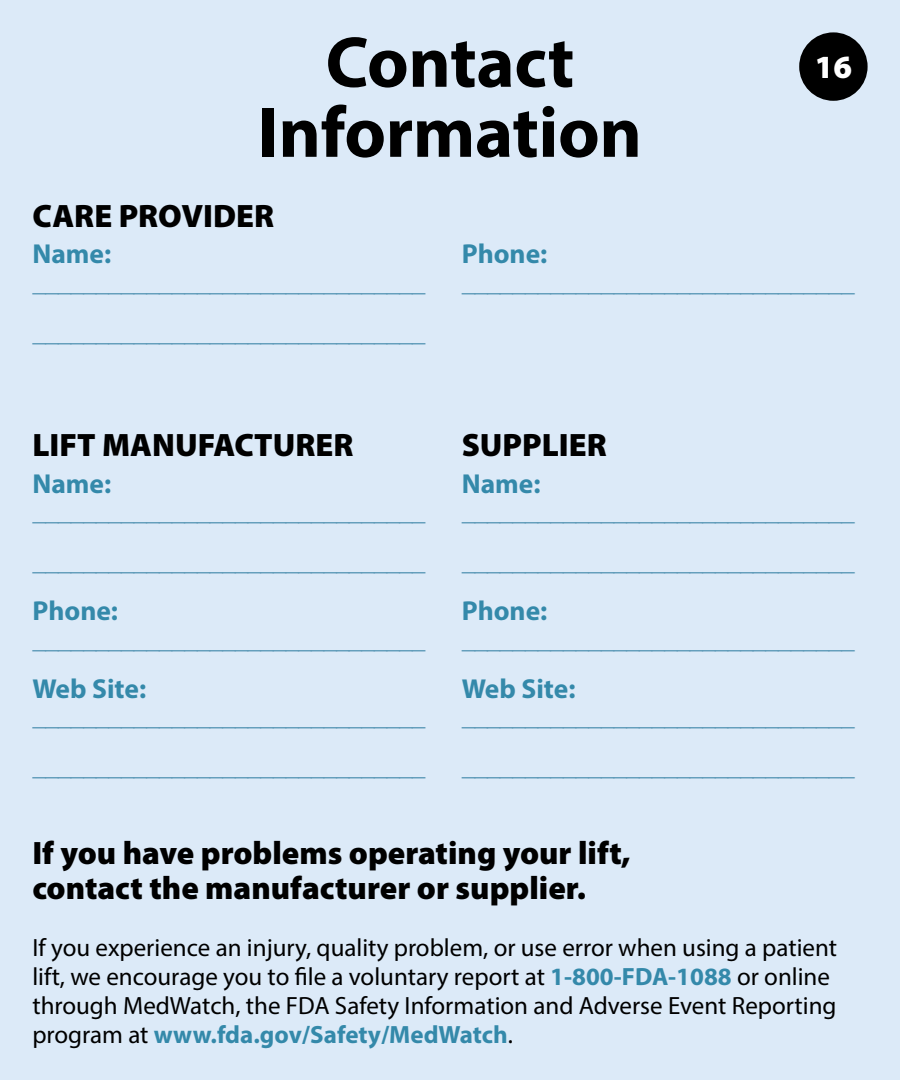
<style>
.page{position:relative;width:900px;height:1080px;background:#dceaf8}
.page>*{position:absolute;margin:0;border:0;box-sizing:border-box;transform-origin:0 0}
.t1{font:700 72.5px/70px "Myriad Pro";letter-spacing:-.005em;color:#000;text-align:center}
.t2{font:900 32.5px/35px "Myriad Pro";color:#000}
.t3{font:900 32.5px "Myriad Pro";color:#fff}
.t4{font:900 27.5px/50px "Myriad Pro";color:#5e9ab8}
.t5{font:700 27.5px "Myriad Pro";color:#3489aa}
.t6{font:25px/28.8px "Myriad Pro";color:#000}
.s1{font-weight:700;color:#3489aa}
</style>
<div class="page">
<div style="left:799px;top:32px;width:69px;height:69px;background:#000;border-radius:50%"></div>
<h1 class="t1" style="left:258px;top:25px;width:385px">Contact<br>Information</h1>
<p class="t3" style="left:815px;top:48px;width:39px">16</p>
<p class="t2" style="left:32px;top:199px;width:243px">CARE PROVIDER</p>
<p class="t5" style="left:32px;top:236px;width:80px">Name:</p>
<p class="t4" style="left:32px;top:257px;width:395px">_______________________________ _______________________________</p>
<p class="t2" style="left:32px;top:428px;width:323px">LIFT MANUFACTURER</p>
<p class="t5" style="left:32px;top:466px;width:80px">Name:</p>
<p class="t4" style="left:32px;top:486px;width:395px">_______________________________ _______________________________</p>
<p class="t5" style="left:32px;top:593px;width:87px">Phone:</p>
<p class="t4" style="left:32px;top:614px;width:395px">_______________________________</p>
<p class="t5" style="left:32px;top:671px;width:115px">Web Site:</p>
<p class="t4" style="left:32px;top:691px;width:395px">_______________________________ _______________________________</p>
<p class="t5" style="left:462px;top:236px;width:87px">Phone:</p>
<p class="t4" style="left:462px;top:257px;width:395px">_______________________________</p>
<p class="t2" style="left:462px;top:428px;width:147px">SUPPLIER</p>
<p class="t5" style="left:462px;top:466px;width:80px">Name:</p>
<p class="t4" style="left:462px;top:486px;width:395px">_______________________________ _______________________________</p>
<p class="t5" style="left:462px;top:593px;width:87px">Phone:</p>
<p class="t4" style="left:462px;top:614px;width:395px">_______________________________</p>
<p class="t5" style="left:462px;top:671px;width:115px">Web Site:</p>
<p class="t4" style="left:462px;top:691px;width:395px">_______________________________ _______________________________</p>
<p class="t2" style="left:32px;top:836px;width:600px">If you have problems operating your lift, contact the manufacturer or supplier.</p>
<p class="t6" style="left:32px;top:933px;width:806px">If you experience an injury, quality problem, or use error when using a patient lift, we encourage you to file a voluntary report at <span class="s1">1-800-FDA-1088</span> or online through MedWatch, the FDA Safety Information and Adverse Event Reporting program at <span class="s1">www.fda.gov/Safety/MedWatch</span>.</p>
</div>
